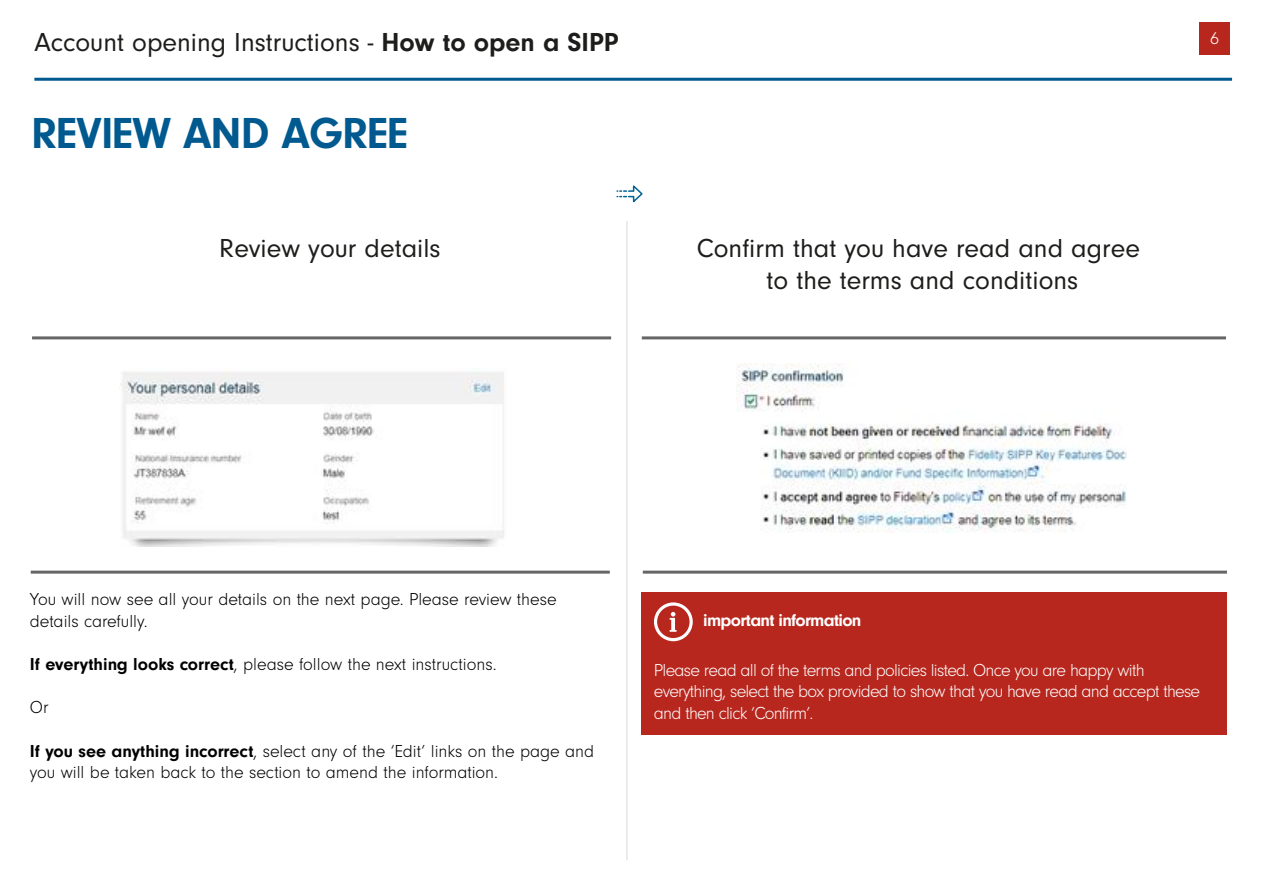
<style>
.page{position:relative;width:1263px;height:894px;background:#fff}
.page>*{position:absolute;margin:0;border:0;box-sizing:border-box;transform-origin:0 0}
.t1{font:700 45px "Neuzeit Gro";letter-spacing:-.02em;color:#00598f}
.t2{font:27px/32.4px "Neuzeit Gro";color:#1d1d1b;text-align:center}
.t3{font:300 18px/21.6px "Neuzeit Gro";color:#000}
.t4{font:300 18px/21.6px "Neuzeit Gro";letter-spacing:-.045em;color:#fff}
.t5{font:700 18px "Neuzeit Gro";letter-spacing:-.04em;color:#fff}
.s1{font-weight:700}
</style>
<div class="page">
<hr style="left:32px;top:538px;width:375px;height:3px;background:#006193">
<hr style="left:444px;top:538px;width:375px;height:3px;background:#006193">
<hr style="left:842px;top:538px;width:375px;height:3px;background:#006193">
<hr style="left:626px;top:221px;width:1px;height:639px;background:#ccc">
<hr style="left:32px;top:336px;width:579px;height:3px;background:#666">
<hr style="left:642px;top:336px;width:584px;height:3px;background:#666">
<svg style="left:617px;top:185px;width:26px;height:18px"></svg>
<hr style="left:34px;top:78px;width:1198px;height:3px;background:#00598f">
<div style="left:1198px;top:22px;width:31px;height:33px;background:#b7271e"></div>
<hr style="left:31px;top:570px;width:579px;height:3px;background:#666">
<hr style="left:643px;top:570px;width:584px;height:3px;background:#666">
<div style="left:1209px;top:0;width:54px;height:24px;background:#fff"></div>
<div style="left:1229px;top:63px;width:33px;height:68px;background:#fff"></div>
<svg style="left:224px;top:336px;width:33px;height:4px"></svg>
<div style="left:581px;top:858px;width:91px;height:33px;background:#fff"></div>
<div style="left:641px;top:592px;width:585px;height:142px;background:#b7271e"></div>
<svg style="left:654px;top:602px;width:38px;height:39px"></svg>
<img style="left:120px;top:371px;width:390px;height:175px">
<div style="left:569px;top:345px;width:40px;height:210px;background:#fff"></div>
<div style="left:30px;top:531px;width:39px;height:24px;background:#fff"></div>
<img style="left:736px;top:363px;width:390px;height:169px">
<div style="left:1193px;top:345px;width:28px;height:212px;background:#fff"></div>
<div style="left:642px;top:345px;width:29px;height:212px;background:#fff"></div>
<h2 class="t2" style="left:34px;top:27px;width:586px">Account opening Instructions - <span class="s1">How to open a SIPP</span></h2>
<p class="t4" style="left:1210px;top:27px;width:10px">6</p>
<h1 class="t1" style="left:31px;top:108px;width:378px">REVIEW AND AGREE</h1>
<h2 class="t2" style="left:219px;top:232px;width:223px">Review your details</h2>
<h2 class="t2" style="left:697px;top:232px;width:445px">Confirm that you have read and agree to the terms and conditions</h2>
<p class="t3" style="left:30px;top:588px;width:528px">You will now see all your details on the next page. Please review these details carefully.</p>
<p class="t3" style="left:30px;top:653px;width:468px"><span class="s1">If everything looks correct</span>, please follow the next instructions.</p>
<p class="t3" style="left:30px;top:696px;width:20px">Or</p>
<p class="t3" style="left:30px;top:740px;width:565px"><span class="s1">If you see anything incorrect</span>, select any of the ‘Edit’ links on the page and you will be taken back to the section to amend the information.</p>
<p class="t5" style="left:703px;top:609px;width:160px">important information</p>
<p class="t4" style="left:654px;top:659px;width:547px">Please read all of the terms and policies listed. Once you are happy with everything, select the box provided to show that you have read and accept these and then click ‘Confirm’.</p>
</div>
